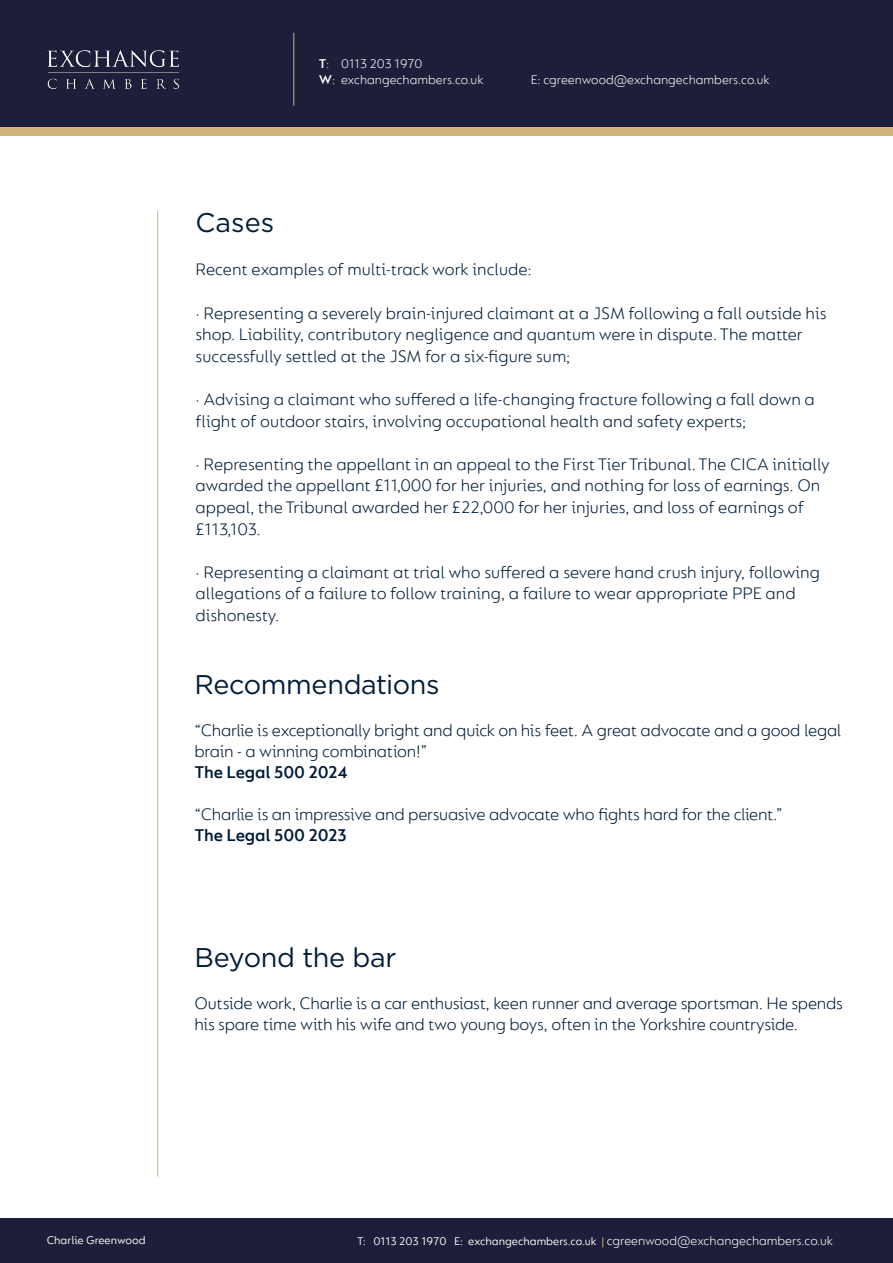
<style>
.page{position:relative;width:893px;height:1263px;background:#fff}
.page>*{position:absolute;margin:0;border:0;box-sizing:border-box;transform-origin:0 0}
.t1{font:27px "Gotham";letter-spacing:-.015em;color:#001c37}
.t2{font:300 18px/21.6px "FS Lucas";letter-spacing:-.005em;color:#001c37}
.t3{font:600 18px "FS Lucas";letter-spacing:-.015em;color:#001c37}
.t4{font:300 13.5px/16.2px "FS Lucas";color:#fff}
.t5{font:12px "FS Lucas";color:#fff}
.s1{font-weight:600}
.s2{font-weight:400;font-size:12px;color:#d3b37c}
.s3{color:#d3b37c}
</style>
<div class="page">
<div style="left:0;top:1219px;width:893px;height:44px;background:#1d1e39"></div>
<hr style="left:157px;top:211px;width:1px;height:966px;background:#d3b37c">
<div style="left:0;top:64px;width:893px;height:72px;background:#d3b37c"></div>
<div style="left:0;top:0;width:893px;height:127px;background:#1d1e39"></div>
<hr style="left:293px;top:33px;width:1px;height:73px;background:#d3b37c">
<p class="t4" style="left:319px;top:55px;width:166px"><span class="s1">T</span>: 0113 203 1970<br><span class="s1">W</span>: exchangechambers.co.uk</p>
<p class="t4" style="left:349px;top:55px;width:80px">845 300 7 47</p>
<p class="t4" style="left:531px;top:71px;width:240px">E: cgreenwood@exchangechambers.co.uk</p>
<p class="t4" style="left:531px;top:71px;width:189px">salte @exchangechambers.co.uk</p>
<h1 class="t1" style="left:196px;top:205px;width:80px">Cases</h1>
<p class="t2" style="left:196px;top:258px;width:338px">Recent examples of multi-track work include:</p>
<p class="t2" style="left:196px;top:302px;width:632px">· Representing a severely brain-injured claimant at a JSM following a fall outside his shop. Liability, contributory negligence and quantum were in dispute. The matter successfully settled at the JSM for a six-figure sum;</p>
<p class="t2" style="left:196px;top:388px;width:621px">· Advising a claimant who suffered a life-changing fracture following a fall down a flight of outdoor stairs, involving occupational health and safety experts;</p>
<p class="t2" style="left:196px;top:453px;width:636px">· Representing the appellant in an appeal to the First Tier Tribunal. The CICA initially awarded the appellant £11,000 for her injuries, and nothing for loss of earnings. On appeal, the Tribunal awarded her £22,000 for her injuries, and loss of earnings of £113,103.</p>
<p class="t2" style="left:196px;top:561px;width:626px">· Representing a claimant at trial who suffered a severe hand crush injury, following allegations of a failure to follow training, a failure to wear appropriate PPE and dishonesty.</p>
<h1 class="t1" style="left:195px;top:667px;width:247px">Recommendations</h1>
<p class="t2" style="left:195px;top:719px;width:648px;line-height:21px">“Charlie is exceptionally bright and quick on his feet. A great advocate and a good legal brain - a winning combination!”</p>
<p class="t3" style="left:195px;top:761px;width:155px">The Legal 500 2024</p>
<p class="t2" style="left:195px;top:803px;width:590px">“Charlie is an impressive and persuasive advocate who fights hard for the client.”</p>
<p class="t3" style="left:195px;top:824px;width:154px">The Legal 500 2023</p>
<h1 class="t1" style="left:195px;top:940px;width:203px">Beyond the bar</h1>
<p class="t2" style="left:195px;top:992px;width:650px;line-height:21px">Outside work, Charlie is a car enthusiast, keen runner and average sportsman. He spends his spare time with his wife and two young boys, often in the Yorkshire countryside.</p>
<p class="t4" style="left:602px;top:1233px;width:233px"><span class="s2">|</span> cgreenwood@exchangechambers.co.uk</p>
<p class="t4" style="left:583px;top:1233px;width:189px">salter@exchangechambers.co.uk</p>
<p class="t5" style="left:42px;top:1233px;width:52px">Eve Salter</p>
<p class="t5" style="left:323px;top:1235px;width:256px">T: 0845 3 0 7747 <span class="s3">|</span> E: exchangechambers.co.uk <span class="s3">|</span></p>
<p class="t5" style="left:47px;top:1233px;width:100px">Charlie Greenwood</p>
<p class="t5" style="left:357px;top:1235px;width:241px">T: 0113 203 1970 E: exchangechambers.co.uk</p>
</div>
